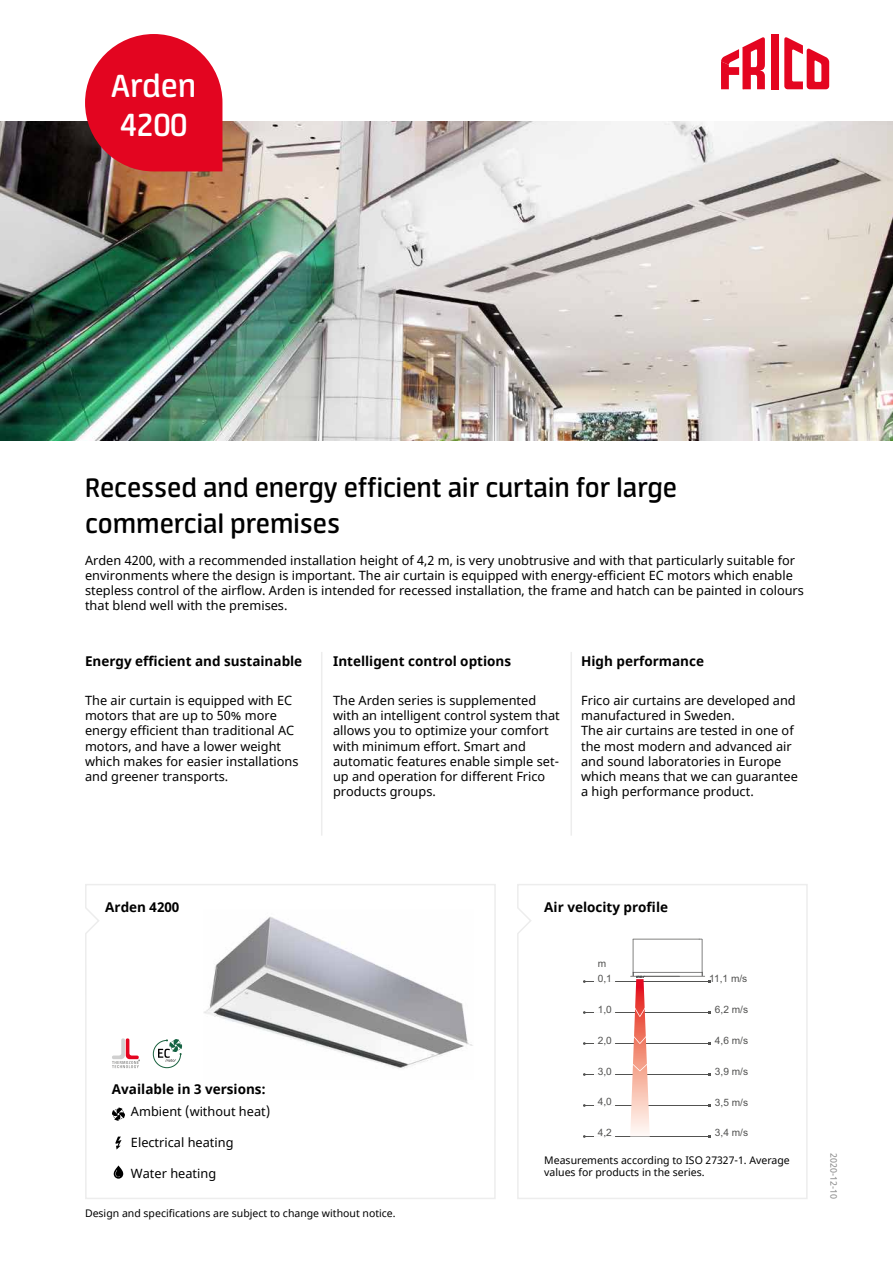
<style>
.page{position:relative;width:893px;height:1263px;background:#fff}
.page>*{position:absolute;margin:0;border:0;box-sizing:border-box;transform-origin:0 0}
.t1{font:600 36px/39px "Neuron";color:#fff}
.t2{font:600 30px/36px "Neuron";color:#000}
.t3{font:700 13.5px "Noto Sans";color:#000}
.t4{font:12.75px/15.3px "Noto Sans";color:#000}
.t5{font:10.5px/12.6px "Noto Sans";color:#000}
.t6{font:10.2px "Arial";color:#525251}
.t7{font:9px "Noto Sans";color:#878787}
</style>
<div class="page">
<img style="left:0;top:121px;width:893px;height:319px">
<svg style="left:85px;top:884px;width:411px;height:315px"></svg>
<img style="left:204px;top:909px;width:269px;height:170px">
<svg style="left:85px;top:34px;width:137px;height:137px;background:#de2239"></svg>
<div style="left:771px;top:34px;width:7px;height:55px;background:#e40520"></div>
<svg style="left:784px;top:37px;width:45px;height:52px"></svg>
<svg style="left:721px;top:37px;width:44px;height:52px"></svg>
<svg style="left:112px;top:1038px;width:28px;height:30px"></svg>
<svg style="left:153px;top:1039px;width:29px;height:29px"></svg>
<svg style="left:112px;top:1107px;width:13px;height:14px"></svg>
<svg style="left:115px;top:1136px;width:7px;height:13px"></svg>
<svg style="left:114px;top:1165px;width:9px;height:14px"></svg>
<hr style="left:321px;top:652px;width:1px;height:184px;background:#ededed">
<hr style="left:570px;top:652px;width:2px;height:184px;background:#ededed">
<svg style="left:517px;top:884px;width:291px;height:315px"></svg>
<h1 class="t1" style="left:111px;top:66px;width:86px">Arden<br>4200</h1>
<h2 class="t2" style="left:85px;top:469px;width:593px">Recessed and energy efficient air curtain for large commercial premises</h2>
<p class="t4" style="left:85px;top:553px;width:720px">Arden 4200, with a recommended installation height of 4,2 m, is very unobtrusive and with that particularly suitable for environments where the design is important. The air curtain is equipped with energy-efficient EC motors which enable stepless control of the airflow. Arden is intended for recessed installation, the frame and hatch can be painted in colours that blend well with the premises.</p>
<p class="t3" style="left:85px;top:652px;width:219px">Energy efficient and sustainable</p>
<p class="t3" style="left:333px;top:652px;width:180px">Intelligent control options</p>
<p class="t3" style="left:581px;top:652px;width:124px">High performance</p>
<p class="t4" style="left:333px;top:693px;width:228px">The Arden series is supplemented with an intelligent control system that allows you to optimize your comfort with minimum effort. Smart and automatic features enable simple set&shy;up and operation for different Frico products groups.</p>
<p class="t4" style="left:581px;top:693px;width:218px">Frico air curtains are developed and manufactured in Sweden.<br>The air curtains are tested in one of the most modern and advanced air and sound laboratories in Europe which means that we can guarantee a high performance product.</p>
<p class="t4" style="left:85px;top:693px;width:215px">The air curtain is equipped with EC motors that are up to 50% more energy efficient than traditional AC motors, and have a lower weight which makes for easier installations and greener transports.</p>
<p class="t3" style="left:105px;top:897px;width:76px">Arden 4200</p>
<p class="t3" style="left:112px;top:1079px;width:156px">Available in 3 versions:</p>
<p class="t4" style="left:131px;top:1104px;width:141px">Ambient (without heat)</p>
<p class="t4" style="left:131px;top:1135px;width:104px">Electrical heating</p>
<p class="t4" style="left:131px;top:1166px;width:87px">Water heating</p>
<p class="t5" style="left:85px;top:1207px;width:312px">Design and specifications are subject to change without notice.</p>
<p class="t3" style="left:544px;top:897px;width:125px">Air velocity profile</p>
<p class="t6" style="left:598px;top:956px;width:10px">m</p>
<p class="t6" style="left:598px;top:971px;width:16px">0,1</p>
<p class="t6" style="left:598px;top:1002px;width:16px">1,0</p>
<p class="t6" style="left:598px;top:1033px;width:16px">2,0</p>
<p class="t6" style="left:709px;top:971px;width:40px">11,1 m/s</p>
<p class="t6" style="left:715px;top:1002px;width:35px">6,2 m/s</p>
<p class="t6" style="left:715px;top:1033px;width:35px">4,6 m/s</p>
<p class="t6" style="left:598px;top:1064px;width:16px">3,0</p>
<p class="t6" style="left:715px;top:1064px;width:35px">3,9 m/s</p>
<p class="t6" style="left:598px;top:1095px;width:16px">4,0</p>
<p class="t6" style="left:598px;top:1126px;width:16px">4,2</p>
<p class="t6" style="left:715px;top:1095px;width:35px">3,5 m/s</p>
<p class="t6" style="left:715px;top:1126px;width:35px">3,4 m/s</p>
<p class="t5" style="left:544px;top:1154px;width:247px">Measurements according to ISO 27327-1. Average values for products in the series.</p>
<p class="t7" style="left:840px;top:1153px;width:47px;rotate:90deg">2020-12-10</p>
</div>
